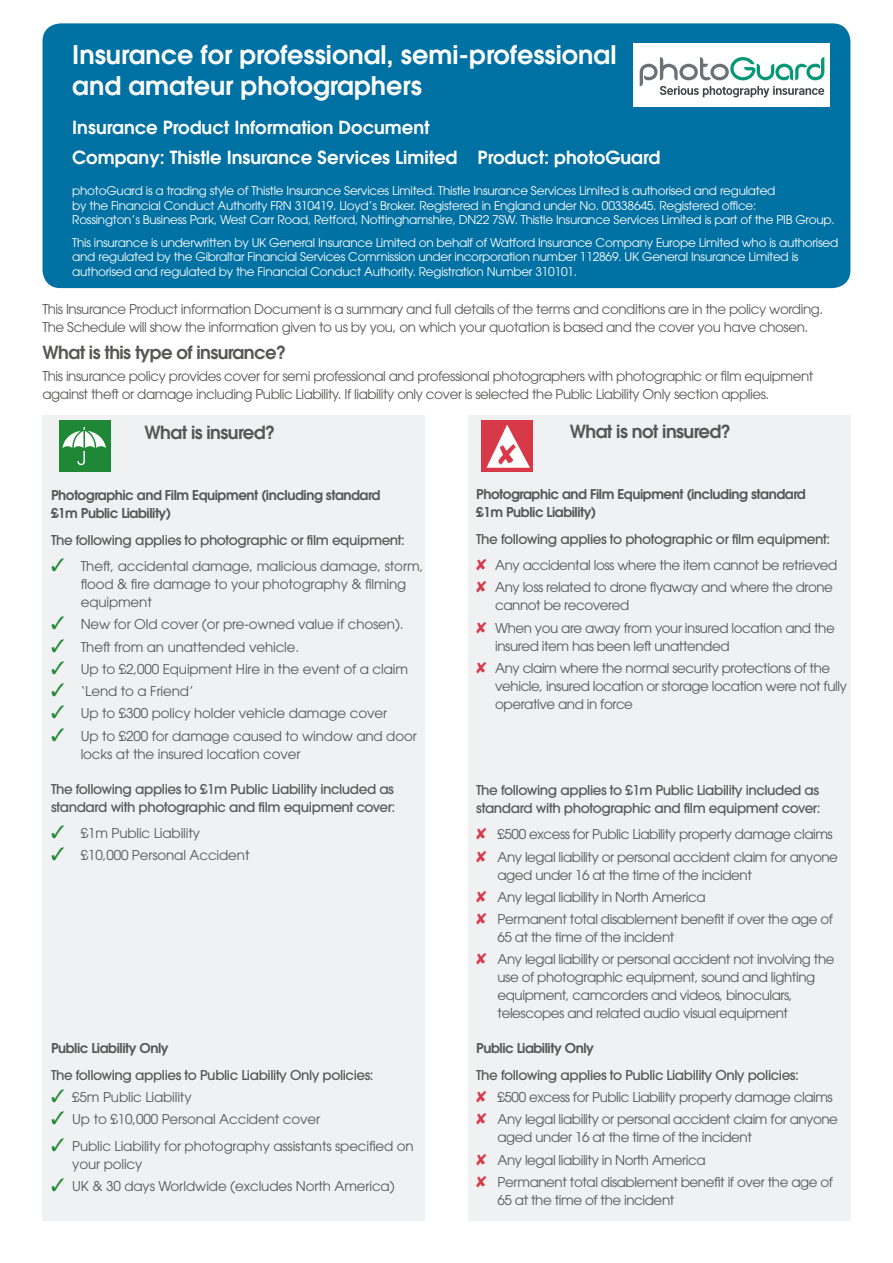
<style>
.page{position:relative;width:893px;height:1263px;background:#fff}
.page>*{position:absolute;margin:0;border:0;box-sizing:border-box;transform-origin:0 0}
.t1{font:600 25.5px/31.5px "ITC Avant Garde Std";color:#fff}
.t2{font:600 18px/30.2px "ITC Avant Garde Std";color:#fff}
.t3{font:600 18px "ITC Avant Garde Std";letter-spacing:-.03em;color:#575756}
.t4{font:13.5px/22.2px "ITC Avant Garde Std";letter-spacing:-.03em;color:#575756}
.t5{font:13.5px/18px "ITC Avant Garde Std";letter-spacing:-.01em;color:#575756}
.t6{font:500 13.5px/18px "ITC Avant Garde Std";letter-spacing:-.03em;color:#575756}
.t7{font:600 13.5px/18px "ITC Avant Garde Std";letter-spacing:-.03em;color:#575756}
.t8{font:12px/14.4px "ITC Avant Garde Std";letter-spacing:-.02em;color:#fff}
.s1{color:#228836}
</style>
<div class="page">
<div style="left:43px;top:23px;width:807px;height:265px;background:#0071a3;border-radius:18px"></div>
<div style="left:633px;top:44px;width:196px;height:63px;background:#fff"></div>
<div style="left:43px;top:415px;width:382px;height:805px;background:#eff1f2"></div>
<div style="left:60px;top:420px;width:51px;height:51px;background:#1f8836"></div>
<svg style="left:62px;top:427px;width:44px;height:38px"></svg>
<div style="left:468px;top:415px;width:382px;height:805px;background:#eff1f2"></div>
<div style="left:482px;top:420px;width:51px;height:51px;background:#d83948"></div>
<svg style="left:486px;top:425px;width:44px;height:43px"></svg>
<svg style="left:640px;top:57px;width:184px;height:40px"></svg>
<h1 class="t1" style="left:72px;top:38px;width:546px">Insurance for professional, semi-professional and amateur photographers</h1>
<h2 class="t2" style="left:72px;top:112px;width:589px">Insurance Product Information Document<br>Company: Thistle Insurance Services Limited Product: photoGuard</h2>
<p class="t8" style="left:72px;top:183px;width:764px">photoGuard is a trading style of Thistle Insurance Services Limited. Thistle Insurance Services Limited is authorised and regulated<br>by the Financial Conduct Authority FRN 310419. Lloyd’s Broker. Registered in England under No. 00338645. Registered office:<br>Rossington’s Business Park, West Carr Road, Retford, Nottinghamshire, DN22 7SW. Thistle Insurance Services Limited is part of the PIB Group.</p>
<p class="t8" style="left:72px;top:235px;width:767px">This insurance is underwritten by UK General Insurance Limited on behalf of Watford Insurance Company Europe Limited who is authorised and regulated by the Gibraltar Financial Services Commission under incorporation number 112869. UK General Insurance Limited is authorised and regulated by the Financial Conduct Authority. Registration Number 310101.</p>
<p class="t4" style="left:43px;top:300px;width:782px;line-height:18px">This Insurance Product information Document is a summary and full details of the terms and conditions are in the policy wording.<br>The Schedule will show the information given to us by you, on which your quotation is based and the cover you have chosen.</p>
<h2 class="t3" style="left:43px;top:340px;width:245px">What is this type of insurance?</h2>
<p class="t4" style="left:43px;top:367px;width:772px;line-height:18px">This insurance policy provides cover for semi professional and professional photographers with photographic or film equipment against theft or damage including Public Liability. If liability only cover is selected the Public Liability Only section applies.</p>
<h2 class="t3" style="left:145px;top:420px;width:132px">What is insured?</h2>
<p class="t7" style="left:51px;top:486px;width:331px">Photographic and Film Equipment (including standard £1m Public Liability)</p>
<p class="t6" style="left:51px;top:530px;width:355px">The following applies to photographic or film equipment:</p>
<p class="t5" style="left:81px;top:557px;width:344px;text-indent:-30px"><span class="s1">✓</span> Theft, accidental damage, malicious damage, storm, flood &amp; fire damage to your photography &amp; filming equipment</p>
<p class="t5" style="left:51px;top:615px;width:354px"><span class="s1">✓</span> New for Old cover (or pre-owned value if chosen).</p>
<p class="t5" style="left:51px;top:637px;width:250px"><span class="s1">✓</span> Theft from an unattended vehicle.</p>
<p class="t5" style="left:51px;top:660px;width:359px"><span class="s1">✓</span> Up to £2,000 Equipment Hire in the event of a claim</p>
<p class="t5" style="left:51px;top:682px;width:144px"><span class="s1">✓</span> ‘Lend to a Friend’</p>
<p class="t5" style="left:51px;top:704px;width:338px"><span class="s1">✓</span> Up to £300 policy holder vehicle damage cover</p>
<p class="t5" style="left:81px;top:726px;width:338px;text-indent:-30px"><span class="s1">✓</span> Up to £200 for damage caused to window and door locks at the insured location cover</p>
<p class="t6" style="left:51px;top:780px;width:346px">The following applies to £1m Public Liability included as standard with photographic and film equipment cover:</p>
<p class="t5" style="left:51px;top:824px;width:151px"><span class="s1">✓</span> £1m Public Liability</p>
<p class="t5" style="left:51px;top:846px;width:200px"><span class="s1">✓</span> £10,000 Personal Accident</p>
<p class="t7" style="left:51px;top:1039px;width:119px">Public Liability Only</p>
<p class="t6" style="left:51px;top:1066px;width:324px">The following applies to Public Liability Only policies:</p>
<p class="t5" style="left:51px;top:1088px;width:142px"><span class="s1">✓</span> £5m Public Liability</p>
<p class="t5" style="left:51px;top:1110px;width:271px"><span class="s1">✓</span> Up to £10,000 Personal Accident cover</p>
<p class="t5" style="left:72px;top:1137px;width:343px;text-indent:-21px"><span class="s1">✓</span> Public Liability for photography assistants specified on your policy</p>
<p class="t5" style="left:51px;top:1177px;width:345px"><span class="s1">✓</span> UK &amp; 30 days Worldwide (excludes North America)</p>
<h2 class="t3" style="left:570px;top:419px;width:163px">What is not insured?</h2>
<p class="t7" style="left:476px;top:485px;width:331px">Photographic and Film Equipment (including standard £1m Public Liability)</p>
<p class="t6" style="left:476px;top:529px;width:355px">The following applies to photographic or film equipment:</p>
<p class="t4" style="left:495px;top:554px;width:344px">Any accidental loss where the item cannot be retrieved<br>Any loss related to drone flyaway and where the drone</p>
<p class="t4" style="left:495px;top:594px;width:341px">cannot be recovered<br>When you are away from your insured location and the</p>
<p class="t4" style="left:495px;top:634px;width:337px">insured item has been left unattended<br>Any claim where the normal security protections of the</p>
<p class="t4" style="left:495px;top:677px;width:353px;line-height:18px">vehicle, insured location or storage location were not fully operative and in force</p>
<p class="t6" style="left:476px;top:781px;width:346px">The following applies to £1m Public Liability included as standard with photographic and film equipment cover:</p>
<p class="t4" style="left:497px;top:823px;width:342px">£500 excess for Public Liability property damage claims<br>Any legal liability or personal accident claim for anyone</p>
<p class="t4" style="left:497px;top:863px;width:337px">aged under 16 at the time of the incident<br>Any legal liability in North America<br>Permanent total disablement benefit if over the age of</p>
<p class="t4" style="left:497px;top:926px;width:339px">65 at the time of the incident<br>Any legal liability or personal accident not involving the</p>
<p class="t4" style="left:497px;top:968px;width:319px;line-height:18px">use of photographic equipment, sound and lighting equipment, camcorders and videos, binoculars, telescopes and related audio visual equipment</p>
<p class="t7" style="left:476px;top:1039px;width:119px">Public Liability Only</p>
<p class="t6" style="left:476px;top:1066px;width:324px">The following applies to Public Liability Only policies:</p>
<p class="t4" style="left:497px;top:1086px;width:342px">£500 excess for Public Liability property damage claims<br>Any legal liability or personal accident claim for anyone</p>
<p class="t4" style="left:497px;top:1126px;width:337px">aged under 16 at the time of the incident<br>Any legal liability in North America<br>Permanent total disablement benefit if over the age of</p>
<p class="t4" style="left:497px;top:1189px;width:178px">65 at the time of the incident</p>
</div>
